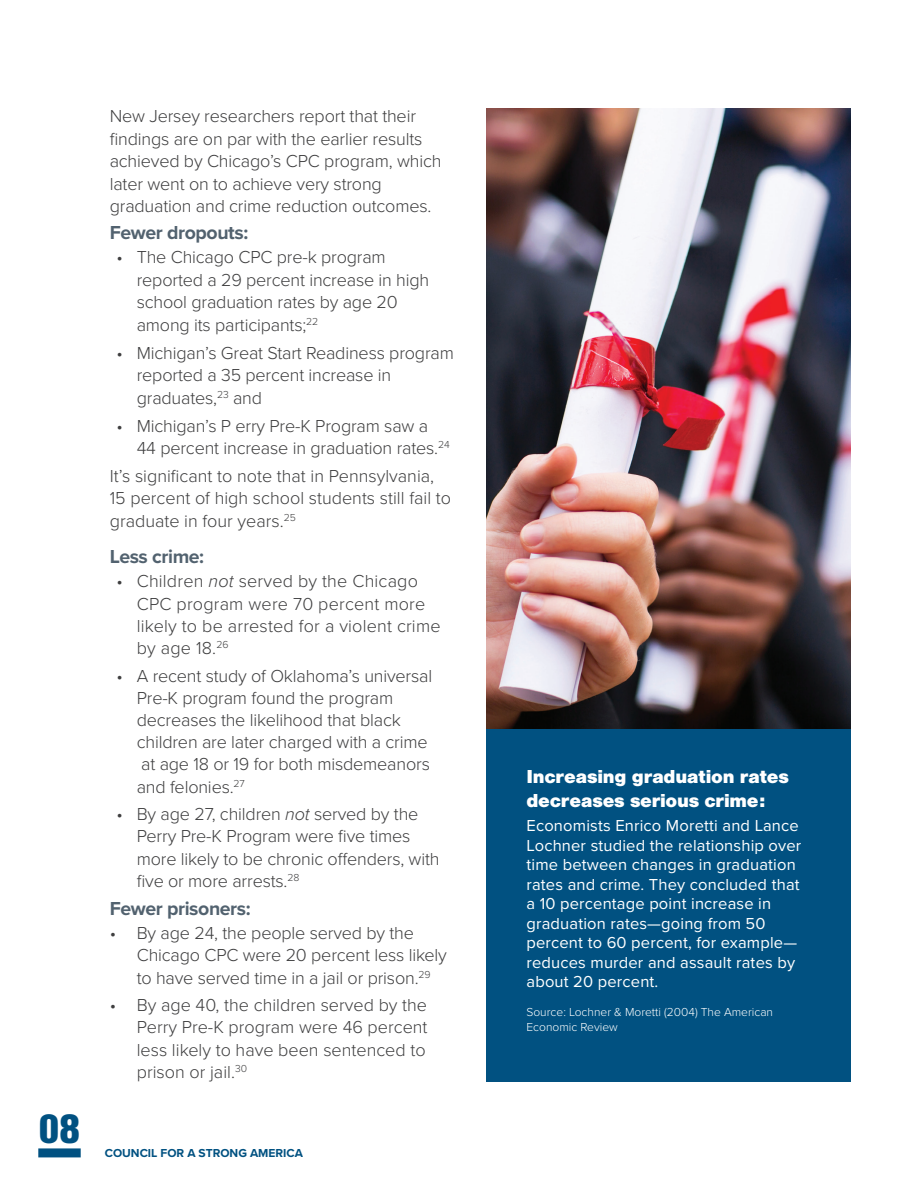
<style>
.page{position:relative;width:918px;height:1188px;background:#fff}
.page>*{position:absolute;margin:0;border:0;box-sizing:border-box;transform-origin:0 0}
.F_page-number{font:900 43.5px "Nimbus San Con";color:#015181}
.SB_h1-white{font:900 19.5px/24px "Nimbus San";letter-spacing:-.015em;color:#fff}
.t1{font:700 19.5px "Proxima Nova";letter-spacing:-.02em;color:#52626f}
.List-bulleted{font:300 18px/22.5px "Proxima Nova";letter-spacing:-.01em;color:#3e3e3f}
.Body{font:300 18px/22.5px "Proxima Nova";color:#3e3e3f}
.List-bulleted-2{font:300 18px/22.2px "Proxima Nova";letter-spacing:.01em;color:#3e3e3f}
.SB_body-white{font:16.5px/19.5px "Proxima Nova";letter-spacing:.01em;color:#fff}
.Source_credit{font:300 12px/15px "Proxima Nova";color:#fff}
.F_left{font:700 12px "Proxima Nova";color:#015181}
.s1{font-style:italic}
</style>
<div class="page">
<div style="left:38px;top:1148px;width:43px;height:9px;background:#015181"></div>
<img style="left:486px;top:108px;width:364px;height:621px">
<div style="left:486px;top:729px;width:364px;height:352px;background:#015181"></div>
<p class="F_page-number" style="left:39px;top:1104px;width:43px">08</p>
<p class="List-bulleted" style="left:110px;top:104px;width:333px">New Jersey researchers report that their findings are on par with the earlier results achieved by Chicago’s CPC program, which later went on to achieve very strong graduation and crime reduction outcomes.</p>
<h2 class="t1" style="left:110px;top:218px;width:140px">Fewer dropouts:</h2>
<p class="List-bulleted" style="left:137px;top:245px;width:294px;text-indent:-20px">• The Chicago CPC pre-k program reported a 29 percent increase in high school graduation rates by age 20 among its participants;<sup>22</sup></p>
<p class="List-bulleted" style="left:137px;top:340px;width:319px;text-indent:-20px">• Michigan’s Great Start Readiness program reported a 35 percent increase in graduates,<sup>23</sup> and</p>
<p class="List-bulleted" style="left:137px;top:413px;width:315px;text-indent:-20px">• Michigan’s P erry Pre-K Program saw a<br>44 percent increase in graduation rates.<sup>24</sup></p>
<p class="Body" style="left:110px;top:464px;width:343px">It’s significant to note that in Pennsylvania,<br>15 percent of high school students still fail to graduate in four years.<sup>25</sup></p>
<h2 class="t1" style="left:110px;top:542px;width:96px">Less crime:</h2>
<p class="List-bulleted-2" style="left:137px;top:569px;width:305px;text-indent:-20px">• Children <span class="s1">not</span> served by the Chicago<br>CPC program were 70 percent more likely to be arrested for a violent crime by age 18.<sup>26</sup></p>
<p class="List-bulleted" style="left:137px;top:663px;width:297px;text-indent:-20px">• A recent study of Oklahoma’s universal Pre-K program found the program decreases the likelihood that black children are later charged with a crime at age 18 or 19 for both misdemeanors and felonies.<sup>27</sup></p>
<p class="List-bulleted" style="left:137px;top:802px;width:304px;text-indent:-20px">• By age 27, children <span class="s1">not</span> served by the Perry Pre-K Program were five times more likely to be chronic offenders, with five or more arrests.<sup>28</sup></p>
<h2 class="t1" style="left:110px;top:894px;width:143px">Fewer prisoners:</h2>
<p class="List-bulleted" style="left:137px;top:921px;width:312px;text-indent:-27px">• By age 24, the people served by the<br>Chicago CPC were 20 percent less likely to have served time in a jail or prison.<sup>29</sup></p>
<p class="List-bulleted" style="left:137px;top:993px;width:292px;text-align:justify;text-indent:-27px">• By age 40, the children served by the Perry Pre-K program were 46 percent less likely to have been sentenced to prison or jail.<sup>30</sup></p>
<p class="F_left" style="left:105px;top:1144px;width:200px">COUNCIL FOR A STRONG AMERICA</p>
<p class="SB_h1-white" style="left:526px;top:764px;width:264px">Increasing graduation rates decreases serious crime:</p>
<p class="SB_body-white" style="left:526px;top:815px;width:276px">Economists Enrico Moretti and Lance Lochner studied the relationship over time between changes in graduation rates and crime. They concluded that a 10 percentage point increase in graduation rates—going from 50 percent to 60 percent, for example— reduces murder and assault rates by about 20 percent.</p>
<p class="Source_credit" style="left:526px;top:1004px;width:248px">Source: Lochner &amp; Moretti (2004) The American<br>Economic Review</p>
</div>
